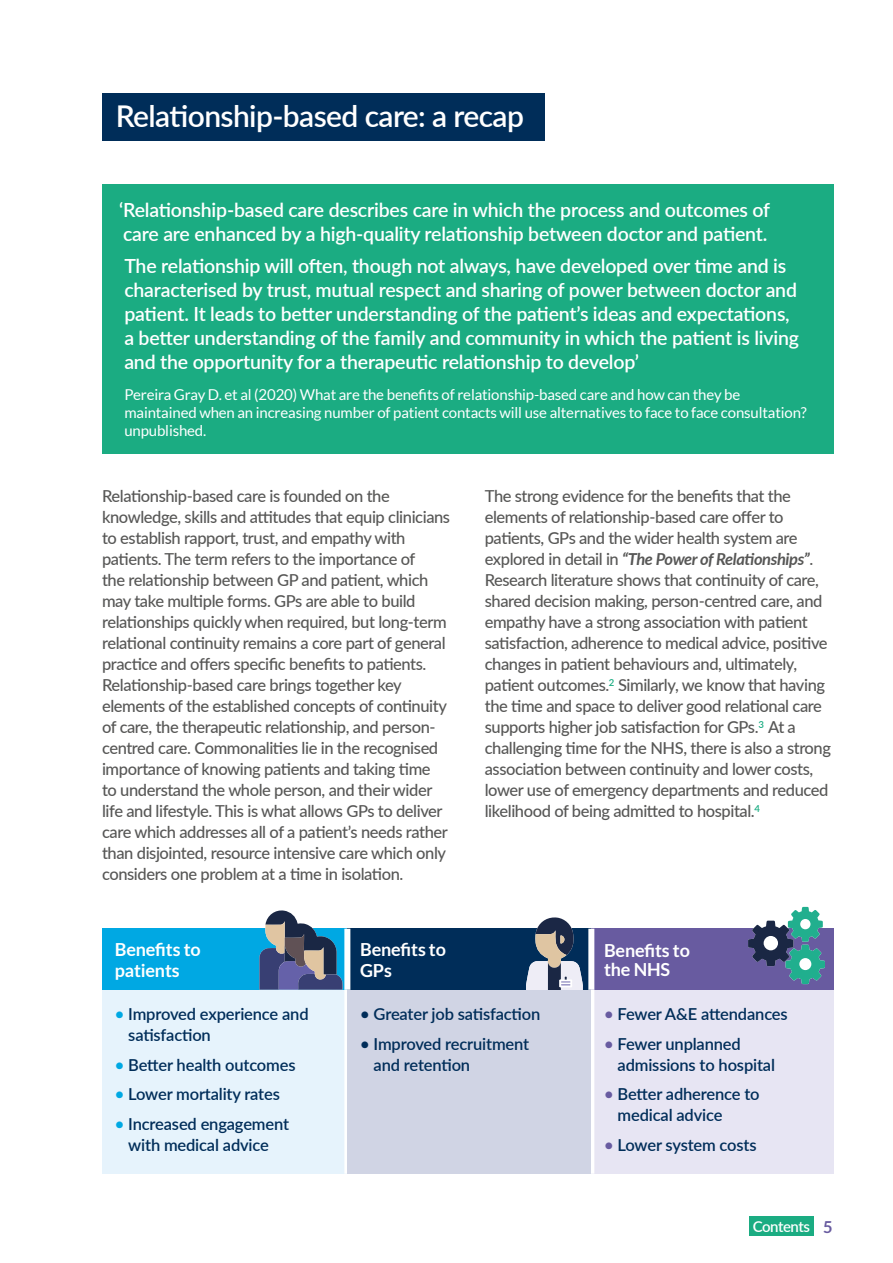
<style>
.page{position:relative;width:893px;height:1263px;background:#fff}
.page>*{position:absolute;margin:0;border:0;box-sizing:border-box;transform-origin:0 0}
.t1{font:600 30px "Lato";letter-spacing:-.02em;color:#fff}
.t2{font:600 19.5px/24px "Lato";letter-spacing:-.01em;color:#fff}
.t3{font:700 18px/21px "Lato";letter-spacing:-.01em;color:#fff}
.t4{font:500 16.5px/21px "Lato";letter-spacing:-.025em;color:#575756}
.t5{font:600 16.5px/21px "Lato";letter-spacing:-.01em;color:#002d59}
.t6{font:15px "Lato";letter-spacing:-.01em;color:#fff}
.t7{font:600 15px "Lato";letter-spacing:-.035em;color:#fff}
.s1{font-weight:700;font-style:italic}
.s2{color:#00a8e3}
.s3{color:#685ba0}
.s4{font-weight:700;font-size:16.5px;color:#685ba0}
</style>
<div class="page">
<div style="left:102px;top:184px;width:731px;height:270px;background:#1bac82"></div>
<div style="left:102px;top:94px;width:442px;height:47px;background:#002d59"></div>
<div style="left:102px;top:929px;width:245px;height:61px;background:#00a8e3"></div>
<div style="left:347px;top:929px;width:244px;height:61px;background:#002d59"></div>
<div style="left:591px;top:929px;width:242px;height:61px;background:#685ba0"></div>
<div style="left:102px;top:990px;width:245px;height:184px;background:#e6f3fc"></div>
<div style="left:591px;top:990px;width:242px;height:184px;background:#e7e5f3"></div>
<div style="left:344px;top:990px;width:6px;height:184px;background:#fff"></div>
<div style="left:588px;top:990px;width:6px;height:184px;background:#fff"></div>
<div style="left:344px;top:929px;width:6px;height:61px;background:#fff"></div>
<div style="left:588px;top:929px;width:6px;height:61px;background:#fff"></div>
<svg style="left:259px;top:910px;width:84px;height:80px"></svg>
<svg style="left:523px;top:917px;width:62px;height:73px"></svg>
<svg style="left:748px;top:907px;width:77px;height:77px"></svg>
<div style="left:347px;top:990px;width:244px;height:184px;background:#d0d4e4"></div>
<div style="left:749px;top:1216px;width:65px;height:20px;background:#1bac82"></div>
<p class="t1" style="left:116px;top:95px;width:410px">Relationship-based care: a recap</p>
<p class="t2" style="left:119px;top:197px;width:653px">‘Relationship-based care describes care in which the process and outcomes of care are enhanced by a high-quality relationship between doctor and patient.</p>
<h3 class="t2" style="left:124px;top:253px;width:676px">The relationship will often, though not always, have developed over time and is characterised by trust, mutual respect and sharing of power between doctor and patient. It leads to better understanding of the patient’s ideas and expectations, a better understanding of the family and community in which the patient is living and the opportunity for a therapeutic relationship to develop’</h3>
<p class="t6" style="left:124px;top:386px;width:617px">Pereira Gray D. et al (2020) What are the benefits of relationship-based care and how can they be</p>
<p class="t6" style="left:124px;top:404px;width:684px">maintained when an increasing number of patient contacts will use alternatives to face to face consultation?</p>
<p class="t6" style="left:124px;top:422px;width:83px">unpublished.</p>
<p class="t4" style="left:102px;top:485px;width:350px">Relationship-based care is founded on the knowledge, skills and attitudes that equip clinicians</p>
<p class="t4" style="left:102px;top:527px;width:305px">to establish rapport, trust, and empathy with</p>
<p class="t4" style="left:102px;top:548px;width:346px">patients. The term refers to the importance of<br>the relationship between GP and patient, which may take multiple forms. GPs are able to build relationships quickly when required, but long-term relational continuity remains a core part of general practice and offers specific benefits to patients.<br>Relationship-based care brings together key elements of the established concepts of continuity of care, the therapeutic relationship, and person&shy;centred care. Commonalities lie in the recognised importance of knowing patients and taking time</p>
<p class="t4" style="left:102px;top:779px;width:332px">to understand the whole person, and their wider</p>
<p class="t4" style="left:102px;top:800px;width:347px">life and lifestyle. This is what allows GPs to deliver care which addresses all of a patient’s needs rather than disjointed, resource intensive care which only considers one problem at a time in isolation.</p>
<p class="t4" style="left:485px;top:485px;width:348px">The strong evidence for the benefits that the elements of relationship-based care offer to patients, GPs and the wider health system are explored in detail in <span class="s1">“The Power of Relationships”</span>.<br>Research literature shows that continuity of care, shared decision making, person-centred care, and empathy have a strong association with patient satisfaction, adherence to medical advice, positive changes in patient behaviours and, ultimately, patient outcomes.<sup>2</sup> Similarly, we know that having the time and space to deliver good relational care supports higher job satisfaction for GPs.<sup>3</sup> At a challenging time for the NHS, there is also a strong association between continuity and lower costs,</p>
<p class="t4" style="left:485px;top:779px;width:345px">lower use of emergency departments and reduced</p>
<p class="t4" style="left:485px;top:800px;width:277px">likelihood of being admitted to hospital.<sup>4</sup></p>
<p class="t3" style="left:115px;top:939px;width:87px">Benefits to patients</p>
<p class="t3" style="left:360px;top:939px;width:87px">Benefits to<br>GPs</p>
<p class="t3" style="left:604px;top:940px;width:87px;line-height:19.5px">Benefits to the NHS</p>
<p class="t5" style="left:128px;top:1003px;width:182px;text-indent:-13px"><span class="s2">•</span> Improved experience and satisfaction</p>
<p class="t5" style="left:115px;top:1053px;width:182px"><span class="s2">•</span> Better health outcomes</p>
<p class="t5" style="left:115px;top:1083px;width:167px"><span class="s2">•</span> Lower mortality rates</p>
<p class="t5" style="left:115px;top:1112px;width:176px;text-align:center"><span class="s2">•</span> Increased engagement with medical advice</p>
<p class="t5" style="left:360px;top:1003px;width:182px">• Greater job satisfaction</p>
<p class="t5" style="left:374px;top:1032px;width:157px;text-indent:-13px">• Improved recruitment and retention</p>
<p class="t5" style="left:604px;top:1003px;width:185px"><span class="s3">•</span> Fewer A&amp;E attendances</p>
<p class="t5" style="left:618px;top:1032px;width:159px;text-indent:-13px"><span class="s3">•</span> Fewer unplanned admissions to hospital</p>
<p class="t5" style="left:618px;top:1083px;width:143px;text-indent:-13px"><span class="s3">•</span> Better adherence to medical advice</p>
<p class="t5" style="left:604px;top:1133px;width:154px"><span class="s3">•</span> Lower system costs</p>
<p class="t7" style="left:753px;top:1215px;width:81px">Contents <span class="s4">5</span></p>
</div>
